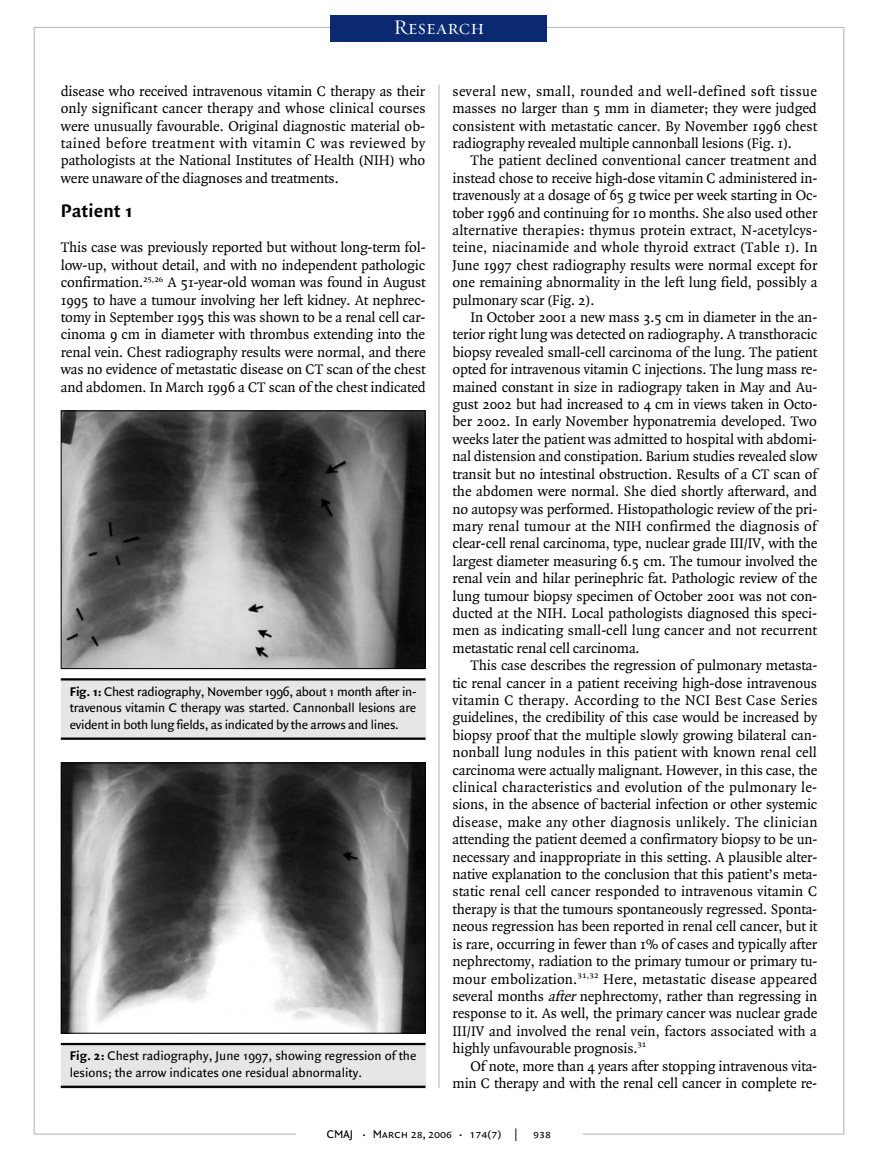
<style>
.page{position:relative;width:878px;height:1175px;background:#fff}
.page>*{position:absolute;margin:0;border:0;box-sizing:border-box;transform-origin:0 0}
.t1{font:21px "Requiem Display HTF Small Caps";letter-spacing:.005em;color:#fff}
.t2{font:700 19.5px "Quadraat Sans";letter-spacing:.005em;color:#000}
.t3{font:15px/17.4px "Quadraat";letter-spacing:-.01em;color:#000;text-align:justify}
.t4{font:13.5px/16.5px "Quadraat Sans";color:#000;text-align:justify}
.t5{font:12px "Quadraat Sans Caps";color:#000}
.s1{font-style:italic}
.s2{font-size:9px}
.s3{font-weight:700}
</style>
<div class="page">
<hr style="left:438px;top:85px;width:1px;height:1003px;background:#b3b3b3">
<div style="left:331px;top:15px;width:216px;height:26px;background:#0a2970"></div>
<img style="left:63px;top:412px;width:360px;height:255px">
<div style="left:61px;top:410px;width:364px;height:259px;border:1px solid #000"></div>
<div style="left:61px;top:678px;width:364px;height:62px;background:#e6e6e6"></div>
<hr style="left:61px;top:678px;width:364px;height:2px;background:#000">
<hr style="left:61px;top:737px;width:364px;height:2px;background:#000">
<img style="left:63px;top:764px;width:360px;height:267px">
<div style="left:61px;top:762px;width:364px;height:271px;border:1px solid #000"></div>
<div style="left:61px;top:1042px;width:364px;height:46px;background:#e6e6e6"></div>
<hr style="left:61px;top:1042px;width:364px;height:3px;background:#000">
<hr style="left:61px;top:1085px;width:364px;height:2px;background:#000">
<h1 class="t1" style="left:393px;top:15px;width:92px">Research</h1>
<p class="t3" style="left:452px;top:83px;width:366px">several new, small, rounded and well-defined soft tissue masses no larger than 5 mm in diameter; they were judged consistent with metastatic cancer. By November 1996 chest radiography revealed multiple cannonball lesions (Fig. 1).</p>
<p class="t3" style="left:452px;top:152px;width:366px;text-indent:18px">The patient declined conventional cancer treatment and instead chose to receive high-dose vitamin C administered in&shy;travenously at a dosage of 65 g twice per week starting in Oc&shy;tober 1996 and continuing for 10 months. She also used other alternative therapies: thymus protein extract, N-acetylcys&shy;teine, niacinamide and whole thyroid extract (Table 1). In June 1997 chest radiography results were normal except for one remaining abnormality in the left lung field, possibly a pulmonary scar (Fig. 2).</p>
<p class="t3" style="left:452px;top:309px;width:366px;text-indent:18px">In October 2001 a new mass 3.5 cm in diameter in the an&shy;terior right lung was detected on radiography. A transthoracic biopsy revealed small-cell carcinoma of the lung. The patient opted for intravenous vitamin C injections. The lung mass re&shy;mained constant in size in radiograpy taken in May and Au&shy;gust 2002 but had increased to 4 cm in views taken in Octo&shy;ber 2002. In early November hyponatremia developed. Two weeks later the patient was admitted to hospital with abdomi&shy;nal distension and constipation. Barium studies revealed slow transit but no intestinal obstruction. Results of a CT scan of the abdomen were normal. She died shortly afterward, and no autopsy was performed. Histopathologic review of the pri&shy;mary renal tumour at the NIH confirmed the diagnosis of clear-cell renal carcinoma, type, nuclear grade III/IV, with the largest diameter measuring 6.5 cm. The tumour involved the renal vein and hilar perinephric fat. Pathologic review of the lung tumour biopsy specimen of October 2001 was not con&shy;ducted at the NIH. Local pathologists diagnosed this speci&shy;men as indicating small-cell lung cancer and not recurrent metastatic renal cell carcinoma.</p>
<p class="t3" style="left:452px;top:657px;width:366px;text-indent:18px">This case describes the regression of pulmonary metasta&shy;tic renal cancer in a patient receiving high-dose intravenous vitamin C therapy. According to the NCI Best Case Series guidelines, the credibility of this case would be increased by biopsy proof that the multiple slowly growing bilateral can&shy;nonball lung nodules in this patient with known renal cell carcinoma were actually malignant. However, in this case, the clinical characteristics and evolution of the pulmonary le&shy;sions, in the absence of bacterial infection or other systemic disease, make any other diagnosis unlikely. The clinician attending the patient deemed a confirmatory biopsy to be un&shy;necessary and inappropriate in this setting. A plausible alter&shy;native explanation to the conclusion that this patient’s meta&shy;static renal cell cancer responded to intravenous vitamin C therapy is that the tumours spontaneously regressed. Sponta&shy;neous regression has been reported in renal cell cancer, but it is rare, occurring in fewer than 1% of cases and typically after nephrectomy, radiation to the primary tumour or primary tu&shy;mour embolization.<sup>31,32</sup> Here, metastatic disease appeared several months <span class="s1">after</span>nephrectomy, rather than regressing in response to it. As well, the primary cancer was nuclear grade III/IV and involved the renal vein, factors associated with a highly unfavourable prognosis.<sup>31</sup></p>
<p class="t3" style="left:452px;top:1057px;width:366px;text-align:right">Of note, more than 4 years after stopping intravenous vita&shy;min C therapy and with the renal cell cancer in complete re-</p>
<p class="t5" style="left:327px;top:1127px;width:226px">CMAJ <span class="s2">•</span> March 28, 2006 <span class="s2">•</span> 174(7) | 938</p>
<p class="t3" style="left:61px;top:83px;width:366px">disease who received intravenous vitamin C therapy as their only significant cancer therapy and whose clinical courses were unusually favourable. Original diagnostic material ob&shy;tained before treatment with vitamin C was reviewed by pathologists at the National Institutes of Health (NIH) who were unaware of the diagnoses and treatments.</p>
<h2 class="t2" style="left:61px;top:200px;width:74px">Patient 1</h2>
<p class="t3" style="left:61px;top:239px;width:366px">This case was previously reported but without long-term fol&shy;low-up, without detail, and with no independent pathologic confirmation.<sup>25,26</sup> A 51-year-old woman was found in August 1995 to have a tumour involving her left kidney. At nephrec&shy;tomy in September 1995 this was shown to be a renal cell car&shy;cinoma 9 cm in diameter with thrombus extending into the renal vein. Chest radiography results were normal, and there was no evidence of metastatic disease on CT scan of the chest and abdomen. In March 1996 a CT scan of the chest indicated</p>
<p class="t4" style="left:70px;top:683px;width:348px"><span class="s3">Fig. 1:</span> Chest radiography, November 1996, about 1 month after in&shy;travenous vitamin C therapy was started. Cannonball lesions are evident in both lung fields, as indicated by the arrows and lines.</p>
<p class="t4" style="left:70px;top:1048px;width:348px"><span class="s3">Fig. 2:</span> Chest radiography, June 1997, showing regression of the lesions; the arrow indicates one residual abnormality.</p>
</div>
